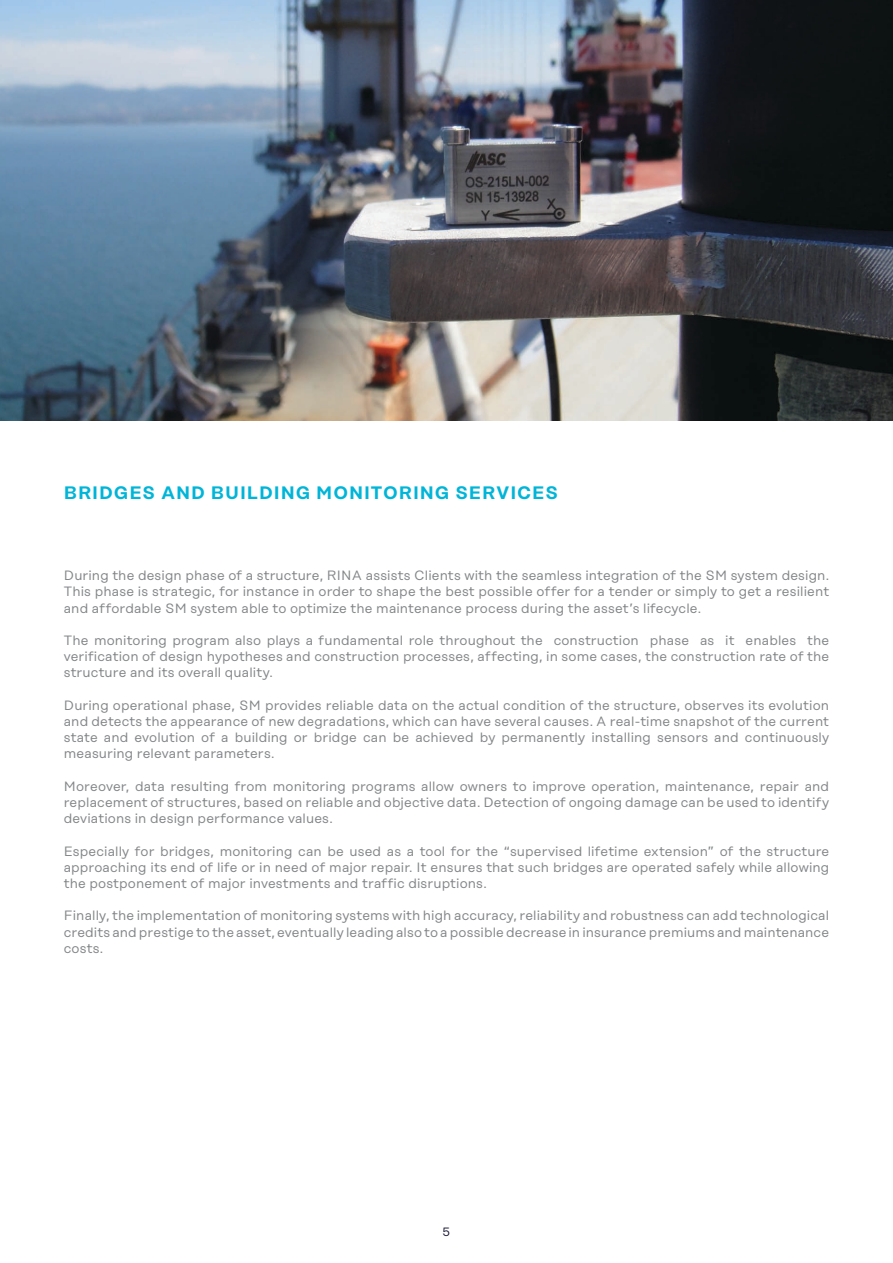
<style>
.page{position:relative;width:893px;height:1263px;background:#fff}
.page>*{position:absolute;margin:0;border:0;box-sizing:border-box;transform-origin:0 0}
.t1{font:600 18px "Rational Display";letter-spacing:.05em;color:#00b5d8}
.t2{font:13.5px/16.2px "Rational Display";letter-spacing:.01em;color:#838688;text-align:justify}
.t3{font:12px "Rational Display";color:#131230}
</style>
<div class="page">
<img style="left:0;top:0;width:893px;height:421px">
<h1 class="t1" style="left:64px;top:482px;width:496px">BRIDGES AND BUILDING MONITORING SERVICES</h1>
<p class="t2" style="left:64px;top:567px;width:767px">During the design phase of a structure, RINA assists Clients with the seamless integration of the SM system design.<br>This phase is strategic, for instance in order to shape the best possible offer for a tender or simply to get a resilient and affordable SM system able to optimize the maintenance process during the asset’s lifecycle.</p>
<p class="t2" style="left:64px;top:632px;width:767px">The monitoring program also plays a fundamental role throughout the construction phase as it enables the verification of design hypotheses and construction processes, affecting, in some cases, the construction rate of the structure and its overall quality.</p>
<p class="t2" style="left:64px;top:697px;width:767px">During operational phase, SM provides reliable data on the actual condition of the structure, observes its evolution and detects the appearance of new degradations, which can have several causes. A real-time snapshot of the current state and evolution of a building or bridge can be achieved by permanently installing sensors and continuously measuring relevant parameters.</p>
<p class="t2" style="left:64px;top:778px;width:767px">Moreover, data resulting from monitoring programs allow owners to improve operation, maintenance, repair and replacement of structures, based on reliable and objective data. Detection of ongoing damage can be used to identify deviations in design performance values.</p>
<p class="t2" style="left:64px;top:843px;width:767px">Especially for bridges, monitoring can be used as a tool for the “supervised lifetime extension” of the structure approaching its end of life or in need of major repair. It ensures that such bridges are operated safely while allowing the postponement of major investments and traffic disruptions.</p>
<p class="t2" style="left:64px;top:907px;width:767px">Finally, the implementation of monitoring systems with high accuracy, reliability and robustness can add technological credits and prestige to the asset, eventually leading also to a possible decrease in insurance premiums and maintenance costs.</p>
<p class="t3" style="left:443px;top:1225px;width:9px">5</p>
</div>
